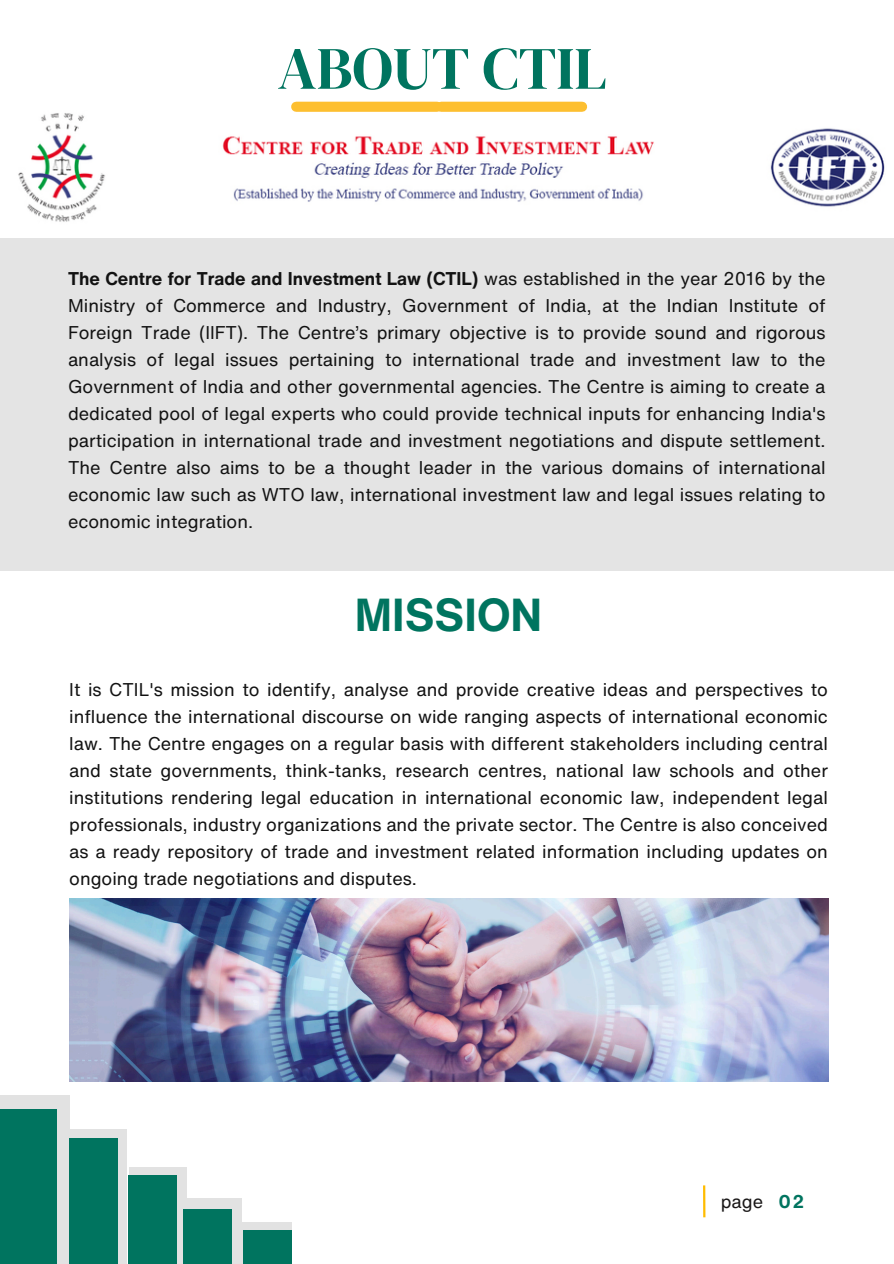
<style>
.page{position:relative;width:894px;height:1264px;background:#fff}
.page>*{position:absolute;margin:0;border:0;box-sizing:border-box;transform-origin:0 0}
.t1{font:60px "DM Serif Display";color:#00745f}
.t2{font:700 45px "Helvetica Now Text";color:#00745f}
.t3{font:18px/27px "Helvetica Now Text";color:#121212;text-align:justify}
.t4{font:18px "Helvetica Now Text";color:#191717}
.t5{font:700 18px "Helvetica Now Text";color:#00745f}
.s1{font-weight:700}
</style>
<div class="page">
<div style="left:0;top:238px;width:893px;height:332px;background:#e4e4e4"></div>
<div style="left:0;top:1094px;width:69px;height:169px;background:#e2e2e2"></div>
<div style="left:0;top:1109px;width:56px;height:154px;background:#00745f"></div>
<div style="left:69px;top:1129px;width:58px;height:134px;background:#e2e2e2"></div>
<div style="left:69px;top:1138px;width:48px;height:125px;background:#00745f"></div>
<div style="left:129px;top:1166px;width:57px;height:97px;background:#e2e2e2"></div>
<div style="left:129px;top:1175px;width:48px;height:88px;background:#00745f"></div>
<div style="left:184px;top:1197px;width:57px;height:66px;background:#e2e2e2"></div>
<div style="left:184px;top:1209px;width:48px;height:54px;background:#00745f"></div>
<div style="left:234px;top:1221px;width:58px;height:42px;background:#e2e2e2"></div>
<div style="left:243px;top:1230px;width:48px;height:33px;background:#00745f"></div>
<hr style="left:702px;top:1185px;width:3px;height:32px;background:#ffbc00">
<img style="left:18px;top:111px;width:867px;height:111px">
<div style="left:296px;top:102px;width:141px;height:10px;background:#fdbf30"></div>
<div style="left:441px;top:102px;width:141px;height:10px;background:#fdbf30"></div>
<img style="left:69px;top:898px;width:758px;height:183px">
<p class="t1" style="left:277px;top:27px;width:330px">ABOUT CTIL</p>
<h2 class="t3" style="left:68px;top:264px;width:758px"><span class="s1">The Centre for Trade and Investment Law (CTIL)</span> was established in the year 2016 by the Ministry of Commerce and Industry, Government of India, at the Indian Institute of Foreign Trade (IIFT). The Centre’s primary objective is to provide sound and rigorous analysis of legal issues pertaining to international trade and investment law to the Government of India and other governmental agencies. The Centre is aiming to create a dedicated pool of legal experts who could provide technical inputs for enhancing India's participation in international trade and investment negotiations and dispute settlement.<br>The Centre also aims to be a thought leader in the various domains of international economic law such as WTO law, international investment law and legal issues relating to economic integration.</h2>
<p class="t2" style="left:355px;top:580px;width:189px">MISSION</p>
<p class="t3" style="left:69px;top:675px;width:760px">It is CTIL's mission to identify, analyse and provide creative ideas and perspectives to influence the international discourse on wide ranging aspects of international economic law. The Centre engages on a regular basis with different stakeholders including central and state governments, think-tanks, research centres, national law schools and other institutions rendering legal education in international economic law, independent legal professionals, industry organizations and the private sector. The Centre is also conceived as a ready repository of trade and investment related information including updates on ongoing trade negotiations and disputes.</p>
<p class="t4" style="left:720px;top:1188px;width:44px">page</p>
<p class="t5" style="left:778px;top:1188px;width:27px">02</p>
</div>
